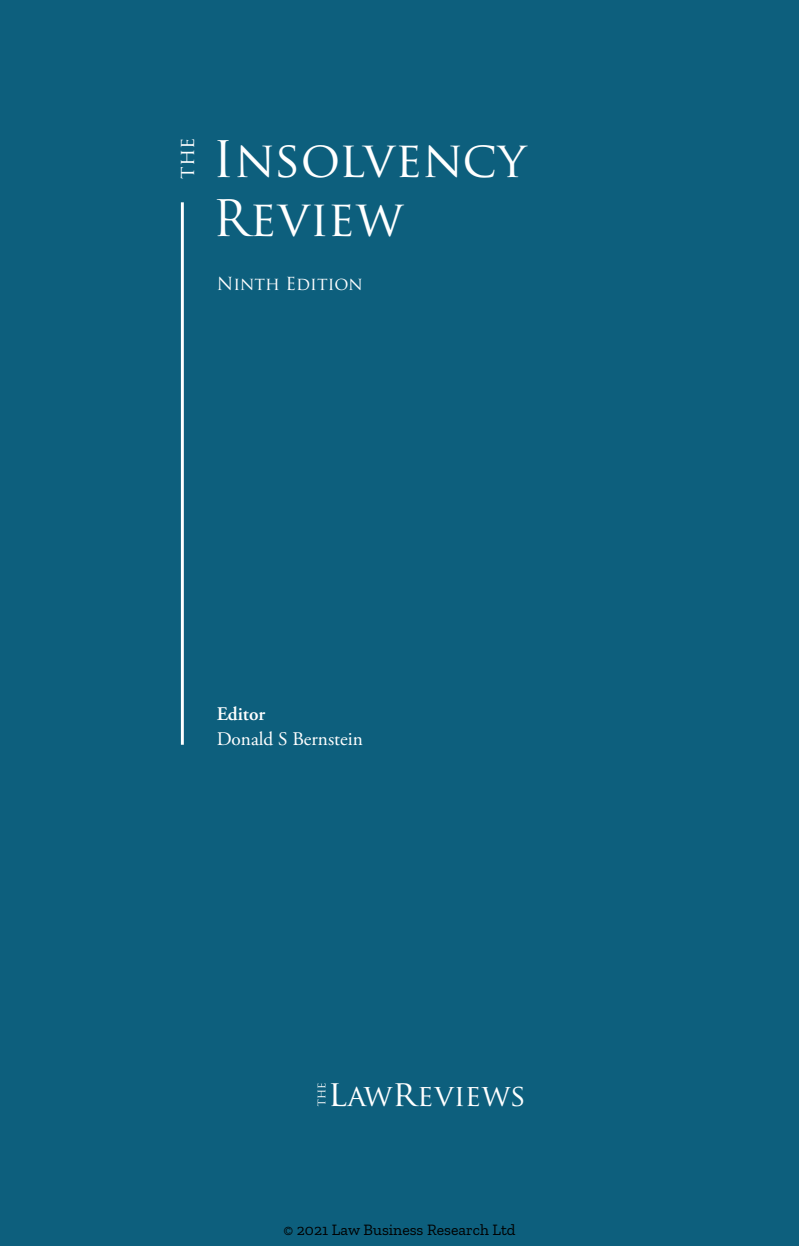
<style>
.page{position:relative;width:799px;height:1246px;background:#fff}
.page>*{position:absolute;margin:0;border:0;box-sizing:border-box;transform-origin:0 0}
.t1{font:49px/58.8px "Trajan Pro";color:#fff}
.t2{font:29.75px "Trajan Pro";color:#fff}
.t3{font:20.47px "Trajan Pro";color:#fff}
.t4{font:19.25px "Adobe Garamond Pro";color:#fff}
.t5{font:600 19.25px "Adobe Garamond Pro";color:#fff}
.t6{font:17.5px "Trajan Pro";color:#fff}
.t7{font:15.75px "Zilla Slab";color:#000}
.s1{font-size:35.7px}
</style>
<div class="page">
<div style="left:0;top:0;width:799px;height:1245px;background:#0d5f7d"></div>
<svg style="left:317px;top:1083px;width:8px;height:22px"></svg>
<hr style="left:181px;top:202px;width:3px;height:542px;background:#fff">
<p class="t3" style="left:174px;top:179px;width:43px;rotate:-90deg">the</p>
<h1 class="t1" style="left:213px;top:129px;width:315px">Insolvency<br>Review</h1>
<p class="t6" style="left:217px;top:272px;width:147px">Ninth Edition</p>
<p class="t5" style="left:217px;top:702px;width:50px">Editor</p>
<p class="t4" style="left:217px;top:727px;width:148px">Donald S Bernstein</p>
<h2 class="t2" style="left:328px;top:1076px;width:199px"><span class="s1">l</span>aw<span class="s1">r</span>eviews</h2>
<p class="t7" style="left:283px;top:1220px;width:234px">© 2021 Law Business Research Ltd</p>
</div>
